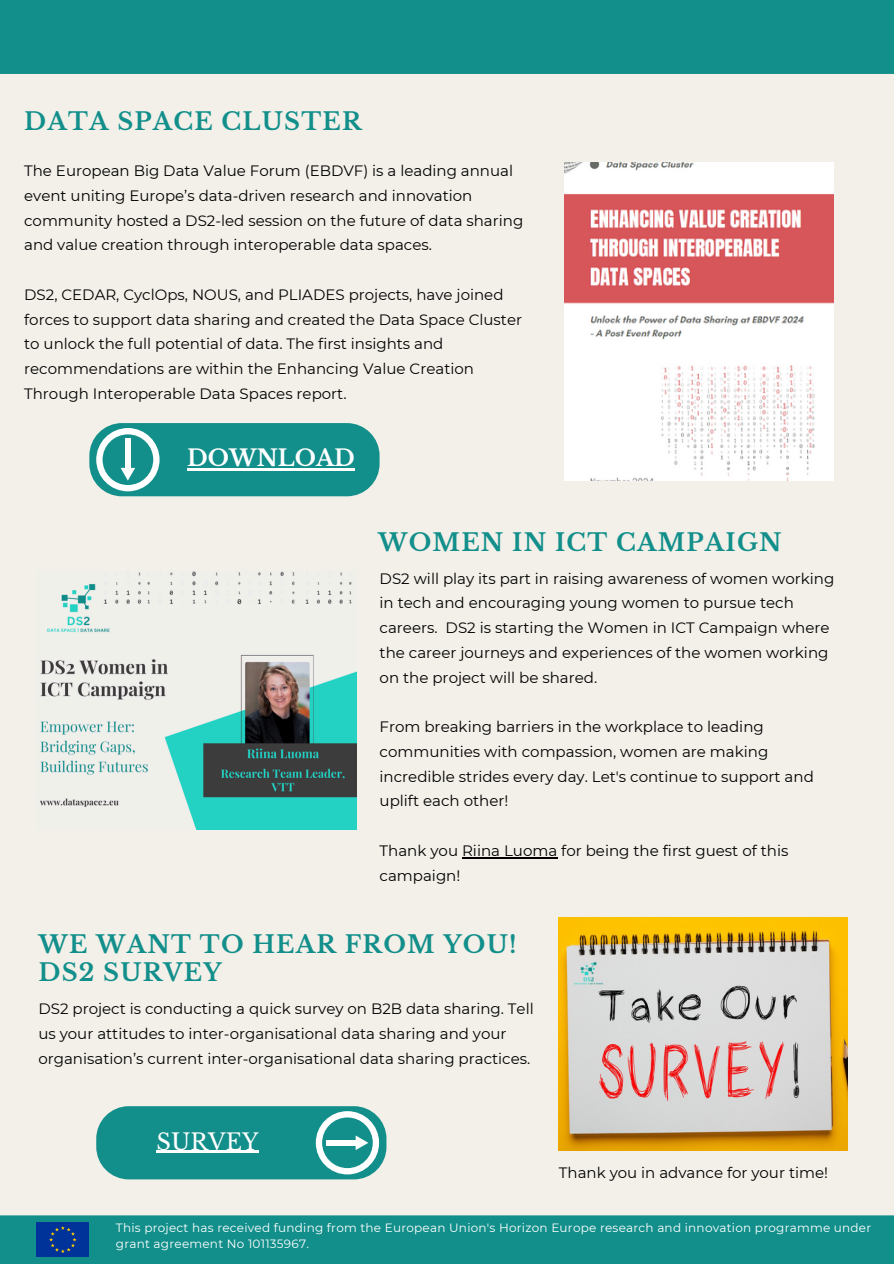
<style>
.page{position:relative;width:894px;height:1264px;background:#fff}
.page>*{position:absolute;margin:0;border:0;box-sizing:border-box;transform-origin:0 0}
.t1{font:700 24px/28.2px "Libre Baskerville";letter-spacing:.05em;color:#128f8b}
.t2{font:700 22.5px "Libre Baskerville";color:#fff}
.t3{font:22.5px "Libre Baskerville";color:#fff}
.t4{font:15px/24.8px "Montserrat";color:#000}
.t5{font:12px/16px "Montserrat";letter-spacing:.02em;color:#fff}
</style>
<div class="page">
<div style="left:0;top:0;width:893px;height:1263px;background:#f3f0e9"></div>
<div style="left:0;top:1215px;width:893px;height:48px;background:#128f8b"></div>
<img style="left:564px;top:163px;width:268px;height:317px">
<img style="left:40px;top:571px;width:316px;height:258px">
<div style="left:0;top:0;width:893px;height:74px;background:#128f8b"></div>
<div style="left:36px;top:1222px;width:53px;height:34px;background:#039"></div>
<svg style="left:49px;top:1226px;width:27px;height:26px"></svg>
<div style="left:89px;top:423px;width:290px;height:73px;background:#128f8b;border-radius:33px"></div>
<svg style="left:96px;top:428px;width:63px;height:63px"></svg>
<hr style="left:462px;top:857px;width:95px;height:1px;background:#000">
<hr style="left:187px;top:468px;width:168px;height:3px;background:#fff">
<img style="left:558px;top:917px;width:288px;height:233px">
<div style="left:96px;top:1106px;width:290px;height:73px;background:#128f8b;border-radius:33px"></div>
<svg style="left:316px;top:1111px;width:63px;height:63px"></svg>
<hr style="left:156px;top:1150px;width:103px;height:2px;background:#fff">
<h3 class="t1" style="left:24px;top:107px;width:339px">DATA SPACE CLUSTER</h3>
<h1 class="t4" style="left:24px;top:158px;width:500px">The European Big Data Value Forum (EBDVF) is a leading annual event uniting Europe’s data-driven research and innovation community hosted a DS2-led session on the future of data sharing and value creation through interoperable data spaces.</h1>
<h3 class="t4" style="left:24px;top:282px;width:499px">DS2, CEDAR, CyclOps, NOUS, and PLIADES projects, have joined forces to support data sharing and created the Data Space Cluster to unlock the full potential of data. The first insights and recommendations are within the Enhancing Value Creation Through Interoperable Data Spaces report.</h3>
<p class="t2" style="left:187px;top:444px;width:169px">DOWNLOAD</p>
<h1 class="t1" style="left:378px;top:529px;width:405px">WOMEN IN ICT CAMPAIGN</h1>
<p class="t4" style="left:379px;top:566px;width:456px">DS2 will play its part in raising awareness of women working in tech and encouraging young women to pursue tech careers. DS2 is starting the Women in ICT Campaign where the career journeys and experiences of the women working on the project will be shared.</p>
<p class="t4" style="left:379px;top:714px;width:435px">From breaking barriers in the workplace to leading communities with compassion, women are making incredible strides every day. Let's continue to support and uplift each other!</p>
<p class="t4" style="left:379px;top:838px;width:410px">Thank you Riina Luoma for being the first guest of this campaign!</p>
<p class="t1" style="left:38px;top:930px;width:479px">WE WANT TO HEAR FROM YOU!<br>DS2 SURVEY</p>
<h3 class="t4" style="left:38px;top:996px;width:496px">DS2 project is conducting a quick survey on B2B data sharing. Tell us your attitudes to inter-organisational data sharing and your organisation’s current inter-organisational data sharing practices.</h3>
<h3 class="t3" style="left:156px;top:1127px;width:104px">SURVEY</h3>
<h3 class="t4" style="left:558px;top:1160px;width:270px">Thank you in advance for your time!</h3>
<h1 class="t5" style="left:116px;top:1219px;width:756px">This project has received funding from the European Union's Horizon Europe research and innovation programme under grant agreement No 101135967.</h1>
</div>
